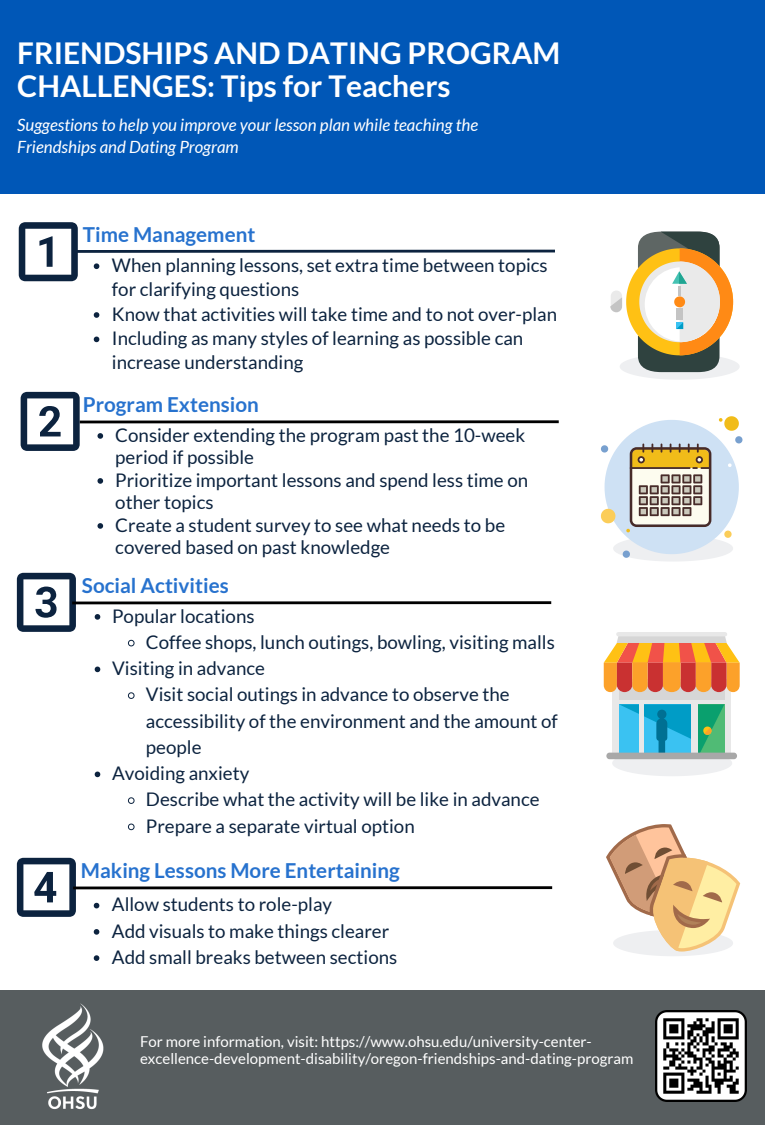
<style>
.page{position:relative;width:765px;height:1125px;background:#fff}
.page>*{position:absolute;margin:0;border:0;box-sizing:border-box;transform-origin:0 0}
.t1{font:700 30px/32.8px "Lato";color:#fff}
.t2{font:700 20.62px "Lato";color:#2772ce}
.t3{font:18.75px/22.5px "Lato";color:#0c233f}
.t4{font:italic 16.88px/21.5px "Lato";color:#fff}
.t5{font:15px/16.9px "Lato";color:#fff}
</style>
<div class="page">
<svg style="left:94px;top:312px;width:5px;height:6px"></svg>
<svg style="left:94px;top:337px;width:5px;height:5px"></svg>
<div style="left:0;top:0;width:765px;height:193px;background:#0057b7"></div>
<svg style="left:21px;top:392px;width:59px;height:59px"></svg>
<svg style="left:98px;top:433px;width:5px;height:6px"></svg>
<svg style="left:98px;top:478px;width:5px;height:6px"></svg>
<svg style="left:98px;top:523px;width:5px;height:6px"></svg>
<svg style="left:17px;top:573px;width:59px;height:59px"></svg>
<svg style="left:95px;top:614px;width:5px;height:6px"></svg>
<svg style="left:128px;top:639px;width:7px;height:8px"></svg>
<svg style="left:95px;top:667px;width:5px;height:5px"></svg>
<svg style="left:127px;top:692px;width:8px;height:7px"></svg>
<svg style="left:95px;top:772px;width:5px;height:5px"></svg>
<svg style="left:127px;top:797px;width:8px;height:7px"></svg>
<svg style="left:128px;top:823px;width:7px;height:8px"></svg>
<div style="left:0;top:990px;width:765px;height:135px;background:#575d5f"></div>
<svg style="left:19px;top:222px;width:536px;height:59px"></svg>
<hr style="left:80px;top:420px;width:479px;height:3px;background:#000">
<hr style="left:72px;top:601px;width:479px;height:3px;background:#000">
<svg style="left:17px;top:858px;width:59px;height:59px"></svg>
<hr style="left:73px;top:886px;width:479px;height:3px;background:#000">
<svg style="left:626px;top:298px;width:114px;height:82px"></svg>
<img style="left:610px;top:232px;width:123px;height:140px">
<svg style="left:635px;top:558px;width:76px;height:3px"></svg>
<img style="left:601px;top:416px;width:141px;height:142px">
<svg style="left:612px;top:759px;width:120px;height:17px"></svg>
<img style="left:604px;top:632px;width:136px;height:127px">
<svg style="left:632px;top:952px;width:83px;height:4px"></svg>
<img style="left:606px;top:824px;width:135px;height:128px">
<svg style="left:94px;top:903px;width:5px;height:5px"></svg>
<svg style="left:94px;top:929px;width:5px;height:6px"></svg>
<svg style="left:94px;top:955px;width:5px;height:6px"></svg>
<img style="left:42px;top:1003px;width:62px;height:107px">
<img style="left:655px;top:1011px;width:91px;height:91px">
<p class="t1" style="left:17px;top:36px;width:545px">FRIENDSHIPS AND DATING PROGRAM<br>CHALLENGES: Tips for Teachers</p>
<p class="t4" style="left:17px;top:114px;width:463px">Suggestions to help you improve your lesson plan while teaching the<br>Friendships and Dating Program</p>
<h1 class="t2" style="left:83px;top:222px;width:174px">Time Management</h1>
<p class="t3" style="left:112px;top:252px;width:437px;line-height:24.4px">When planning lessons, set extra time between topics for clarifying questions</p>
<p class="t3" style="left:112px;top:302px;width:447px">Know that activities will take time and to not over-plan</p>
<p class="t3" style="left:112px;top:326px;width:413px;line-height:24.4px">Including as many styles of learning as possible can increase understanding</p>
<h1 class="t2" style="left:83px;top:391px;width:178px">Program Extension</h1>
<p class="t3" style="left:115px;top:423px;width:411px">Consider extending the program past the 10-week period if possible</p>
<p class="t3" style="left:115px;top:468px;width:414px">Prioritize important lessons and spend less time on other topics</p>
<p class="t3" style="left:115px;top:513px;width:391px">Create a student survey to see what needs to be covered based on past knowledge</p>
<h1 class="t2" style="left:82px;top:572px;width:148px">Social Activities</h1>
<p class="t3" style="left:112px;top:604px;width:144px">Popular locations</p>
<p class="t3" style="left:146px;top:630px;width:410px">Coffee shops, lunch outings, bowling, visiting malls</p>
<p class="t3" style="left:112px;top:656px;width:154px">Visiting in advance</p>
<p class="t3" style="left:146px;top:681px;width:413px;line-height:26.2px">Visit social outings in advance to observe the accessibility of the environment and the amount of people</p>
<p class="t3" style="left:112px;top:761px;width:139px">Avoiding anxiety</p>
<p class="t3" style="left:146px;top:788px;width:395px">Describe what the activity will be like in advance</p>
<p class="t3" style="left:146px;top:814px;width:270px">Prepare a separate virtual option</p>
<h1 class="t2" style="left:81px;top:857px;width:320px">Making Lessons More Entertaining</h1>
<p class="t3" style="left:112px;top:893px;width:222px">Allow students to role-play</p>
<p class="t3" style="left:112px;top:919px;width:279px">Add visuals to make things clearer</p>
<p class="t3" style="left:112px;top:945px;width:287px">Add small breaks between sections</p>
<p class="t5" style="left:140px;top:1033px;width:495px">For more information, visit: https://www.ohsu.edu/university-center&shy;excellence-development-disability/oregon-friendships-and-dating-program</p>
</div>
